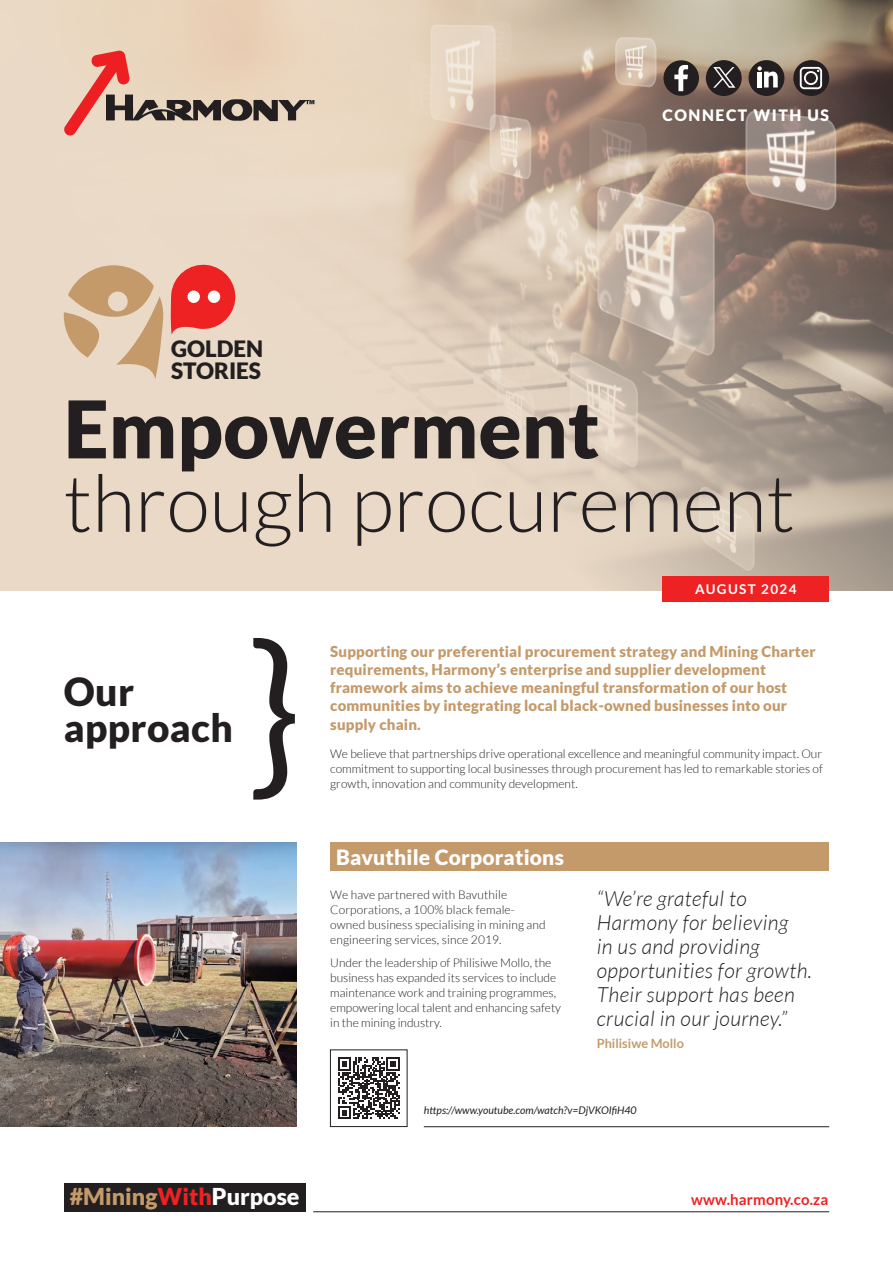
<style>
.page{position:relative;width:893px;height:1263px;background:#fff}
.page>*{position:absolute;margin:0;border:0;box-sizing:border-box;transform-origin:0 0}
.t1{font:177.3px "Lato";color:#231f20}
.t2{font:300 79.5px/73.5px "Lato";color:#231f20}
.t3{font:900 38.7px/36px "Lato";letter-spacing:.01em;color:#231f20}
.t4{font:900 23.25px "Lato";color:#c49a6b}
.t5{font:900 22.5px/22.5px "Lato";color:#231f20}
.t6{font:italic 300 21px/24px "Lato";letter-spacing:.02em;color:#231f20}
.t7{font:900 21px "Lato";letter-spacing:.01em;color:#fff}
.t8{font:900 15.75px "Lato";letter-spacing:.1em;color:#fff}
.t9{font:900 15px/18px "Lato";letter-spacing:.01em;color:#c49a6b}
._24-H1{font:700 15px "Lato";letter-spacing:.01em;color:#ee2123}
.t10{font:700 13.5px "Lato";letter-spacing:.1em;color:#fff}
.t11{font:700 12.75px "Lato";color:#c49a6b}
.t12{font:300 12px/15px "Lato";color:#231f20}
.t13{font:italic 10.5px "Lato";color:#231f20}
.s1{font-weight:900}
.s2{color:#ee2123}
.s3{color:#fff}
</style>
<div class="page">
<img style="left:0;top:0;width:893px;height:590px">
<hr style="left:313px;top:1211px;width:516px;height:1px;background:#231f20">
<div style="left:662px;top:576px;width:167px;height:26px;background:#ee2123"></div>
<svg style="left:63px;top:50px;width:251px;height:86px;background:#d1b19f"></svg>
<div style="left:64px;top:1183px;width:242px;height:29px;background:#231f20"></div>
<div style="left:663px;top:60px;width:36px;height:36px;background:#231f20;border-radius:50%"></div>
<svg style="left:674px;top:65px;width:14px;height:26px"></svg>
<div style="left:749px;top:60px;width:35px;height:36px;background:#231f20;border-radius:18px"></div>
<svg style="left:757px;top:66px;width:21px;height:21px"></svg>
<svg style="left:793px;top:60px;width:36px;height:36px"></svg>
<svg style="left:800px;top:67px;width:22px;height:22px"></svg>
<div style="left:706px;top:60px;width:36px;height:36px;background:#231f20;border-radius:18px"></div>
<svg style="left:713px;top:67px;width:22px;height:21px"></svg>
<img style="left:0;top:842px;width:296px;height:285px">
<svg style="left:338px;top:1057px;width:62px;height:62px"></svg>
<div style="left:330px;top:1050px;width:77px;height:77px;border:1px solid #231f20"></div>
<div style="left:330px;top:842px;width:499px;height:29px;background:#c49a6b"></div>
<hr style="left:424px;top:1126px;width:405px;height:1px;background:#231f20">
<svg style="left:170px;top:263px;width:67px;height:72px;background:#ec5955"></svg>
<svg style="left:64px;top:265px;width:99px;height:114px;background:#d7bb9b"></svg>
<div style="left:187px;top:290px;width:13px;height:13px;background:#fff;border-radius:50%"></div>
<div style="left:208px;top:290px;width:12px;height:13px;background:#fff;border-radius:50%"></div>
<p class="t5" style="left:171px;top:337px;width:94px">GOLDEN<br>STORIES</p>
<h1 class="t8" style="left:662px;top:106px;width:168px">CONNECT WITH US</h1>
<p class="t2" style="left:64px;top:393px;width:732px"><span class="s1">Empowerment </span>through procurement</p>
<p class="t10" style="left:695px;top:582px;width:103px">AUGUST 2024</p>
<p class="t3" style="left:64px;top:673px;width:171px">Our approach</p>
<p class="t1" style="left:246px;top:611px;width:55px">}</p>
<p class="t4" style="left:70px;top:1183px;width:231px">#Mining<span class="s2">With</span><span class="s3">Purpose</span></p>
<p class="t9" style="left:330px;top:642px;width:487px">Supporting our preferential procurement strategy and Mining Charter requirements, Harmony’s enterprise and supplier development framework aims to achieve meaningful transformation of our host communities by integrating local black-owned businesses into our</p>
<p class="t9" style="left:330px;top:715px;width:92px">supply chain.</p>
<p class="t12" style="left:330px;top:746px;width:494px;text-align:justify">We believe that partnerships drive operational excellence and meaningful community impact. Our commitment to supporting local businesses through procurement has led to remarkable stories of growth, innovation and community development.</p>
<p class="t7" style="left:336px;top:845px;width:229px">Bavuthile Corporations</p>
<p class="t12" style="left:330px;top:887px;width:217px">We have partnered with Bavuthile Corporations, a 100% black female&shy;owned business specialising in mining and engineering services, since 2019.</p>
<p class="t12" style="left:330px;top:955px;width:232px">Under the leadership of Philisiwe Mollo, the business has expanded its services to include maintenance work and training programmes, empowering local talent and enhancing safety in the mining industry.</p>
<p class="t6" style="left:597px;top:887px;width:217px">“We’re grateful to<br>Harmony for believing<br>in us and providing opportunities for growth.<br>Their support has been crucial in our journey.”</p>
<p class="t11" style="left:597px;top:1036px;width:89px">Philisiwe Mollo</p>
<p class="t13" style="left:424px;top:1104px;width:214px">https://www.youtube.com/watch?v=DjVKOIfiH40</p>
<p class="_24-H1" style="left:691px;top:1190px;width:139px">www.harmony.co.za</p>
</div>
